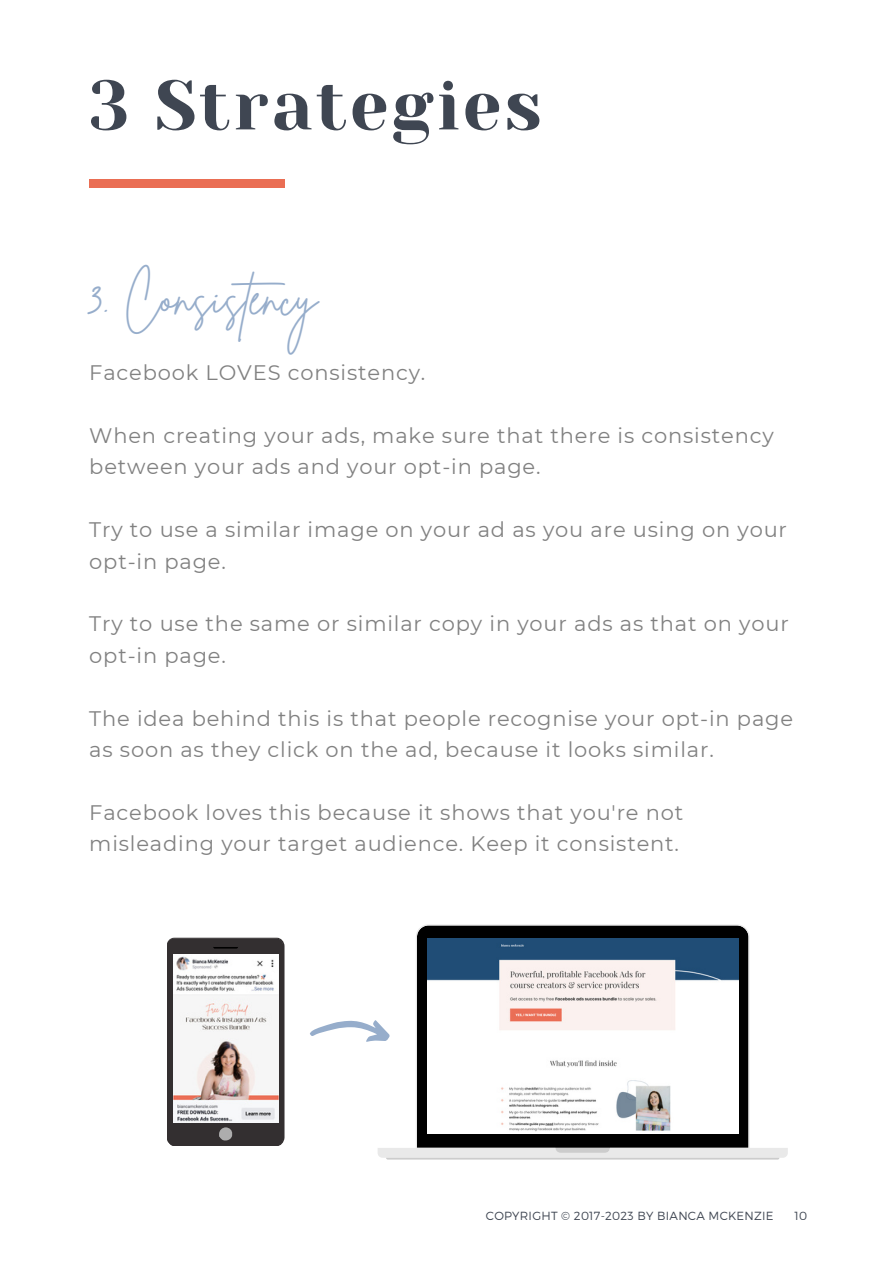
<style>
.page{position:relative;width:893px;height:1264px;background:#fff}
.page>*{position:absolute;margin:0;border:0;box-sizing:border-box;transform-origin:0 0}
.t1{font:69.45px "Yeseva One";letter-spacing:.04em;color:#3f4652}
.t2{font:48px "Brittany Signature";color:#96adcb}
.t3{font:21px/31.3px "Montserrat";letter-spacing:.04em;color:#818181}
.t4{font:300 11.85px "Montserrat";letter-spacing:.02em;color:#3f4652}
</style>
<div class="page">
<div style="left:89px;top:179px;width:195px;height:8px;background:#ea6e54"></div>
<svg style="left:378px;top:924px;width:409px;height:233px"></svg>
<svg style="left:386px;top:1147px;width:393px;height:12px;background:#dadada"></svg>
<img style="left:427px;top:938px;width:311px;height:195px">
<svg style="left:310px;top:1020px;width:79px;height:21px"></svg>
<svg style="left:167px;top:937px;width:117px;height:209px;background:#413d3e"></svg>
<img style="left:173px;top:954px;width:105px;height:168px">
<p class="t1" style="left:89px;top:66px;width:454px">3 Strategies</p>
<p class="t2" style="left:89px;top:266px;width:230px">3. Consistency</p>
<p class="t3" style="left:89px;top:357px;width:337px">Facebook LOVES consistency.</p>
<p class="t3" style="left:89px;top:419px;width:686px">When creating your ads, make sure that there is consistency between your ads and your opt-in page.</p>
<p class="t3" style="left:89px;top:514px;width:699px">Try to use a similar image on your ad as you are using on your opt-in page.</p>
<p class="t3" style="left:89px;top:608px;width:701px">Try to use the same or similar copy in your ads as that on your opt-in page.</p>
<p class="t3" style="left:89px;top:702px;width:705px">The idea behind this is that people recognise your opt-in page as soon as they click on the ad, because it looks similar.</p>
<p class="t3" style="left:89px;top:796px;width:595px">Facebook loves this because it shows that you're not misleading your target audience. Keep it consistent.</p>
<p class="t4" style="left:486px;top:1208px;width:289px">COPYRIGHT © 2017-2023 BY BIANCA MCKENZIE</p>
<p class="t4" style="left:794px;top:1208px;width:14px">10</p>
</div>
